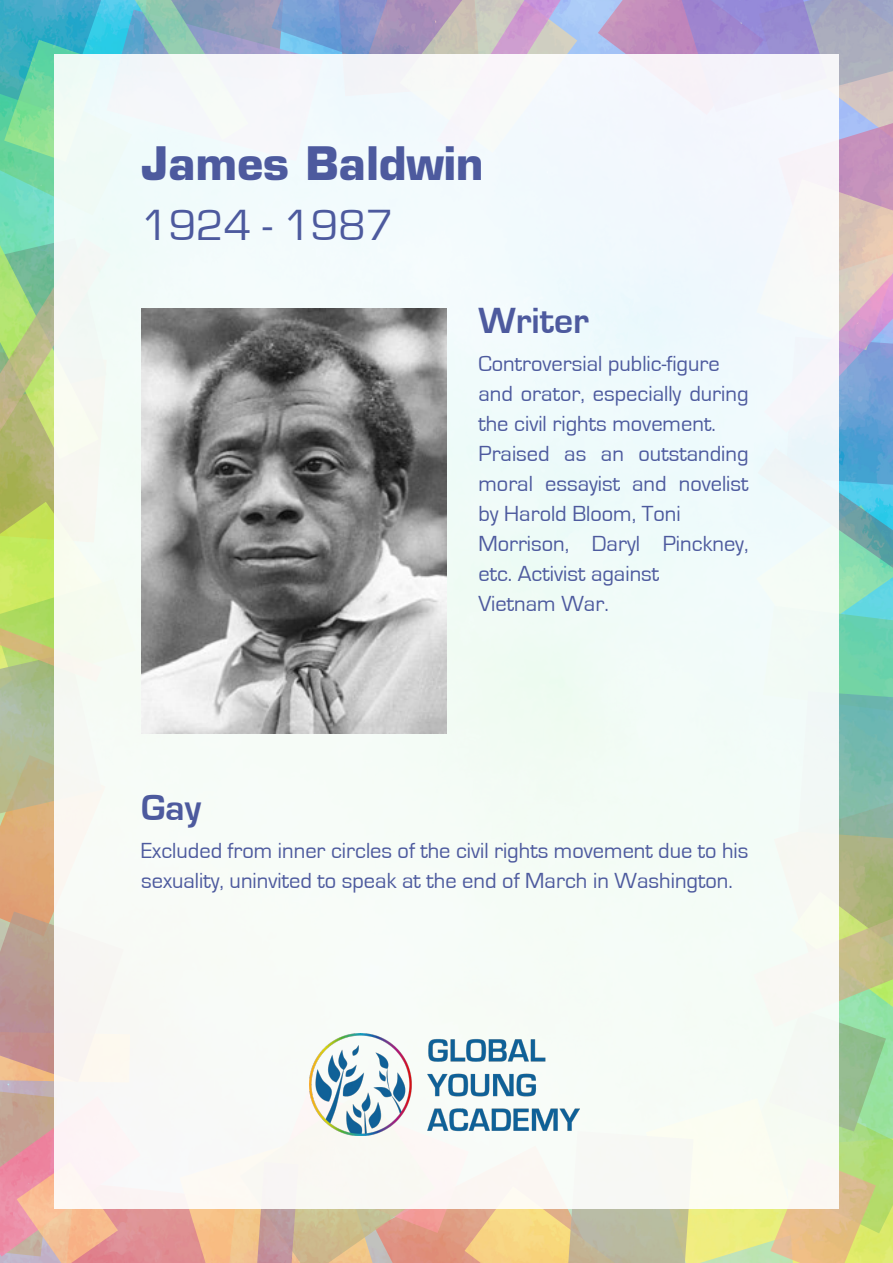
<style>
.page{position:relative;width:893px;height:1263px;background:#fff}
.page>*{position:absolute;margin:0;border:0;box-sizing:border-box;transform-origin:0 0}
.t1{font:700 45px "Eurostile";color:#4d5a9e}
.t2{font:45px "Eurostile";color:#4d5a9e}
.t3{font:700 37.5px "Eurostile";color:#4d5a9e}
.t4{font:22.5px/30px "Eurostile";color:#4d5a9e}
</style>
<div class="page">
<img style="left:0;top:0;width:893px;height:1263px">
<div style="left:54px;top:54px;width:785px;height:1155px;background:#f4fbf8"></div>
<img style="left:141px;top:308px;width:305px;height:425px">
<img style="left:310px;top:1034px;width:270px;height:102px">
<p class="t1" style="left:141px;top:136px;width:344px">James Baldwin</p>
<p class="t2" style="left:141px;top:201px;width:254px">1924 - 1987</p>
<p class="t3" style="left:478px;top:300px;width:112px">Writer</p>
<p class="t4" style="left:478px;top:349px;width:243px">Controversial public-figure</p>
<p class="t4" style="left:478px;top:379px;width:272px">and orator, especially during the civil rights movement.</p>
<p class="t4" style="left:478px;top:439px;width:272px;text-align:justify">Praised as an outstanding moral essayist and novelist by Harold Bloom, Toni</p>
<p class="t4" style="left:478px;top:529px;width:272px">Morrison, Daryl Pinckney, etc. Activist against</p>
<p class="t4" style="left:478px;top:589px;width:132px">Vietnam War.</p>
<p class="t3" style="left:141px;top:787px;width:62px">Gay</p>
<p class="t4" style="left:141px;top:836px;width:609px">Excluded from inner circles of the civil rights movement due to his sexuality, uninvited to speak at the end of March in Washington.</p>
</div>
